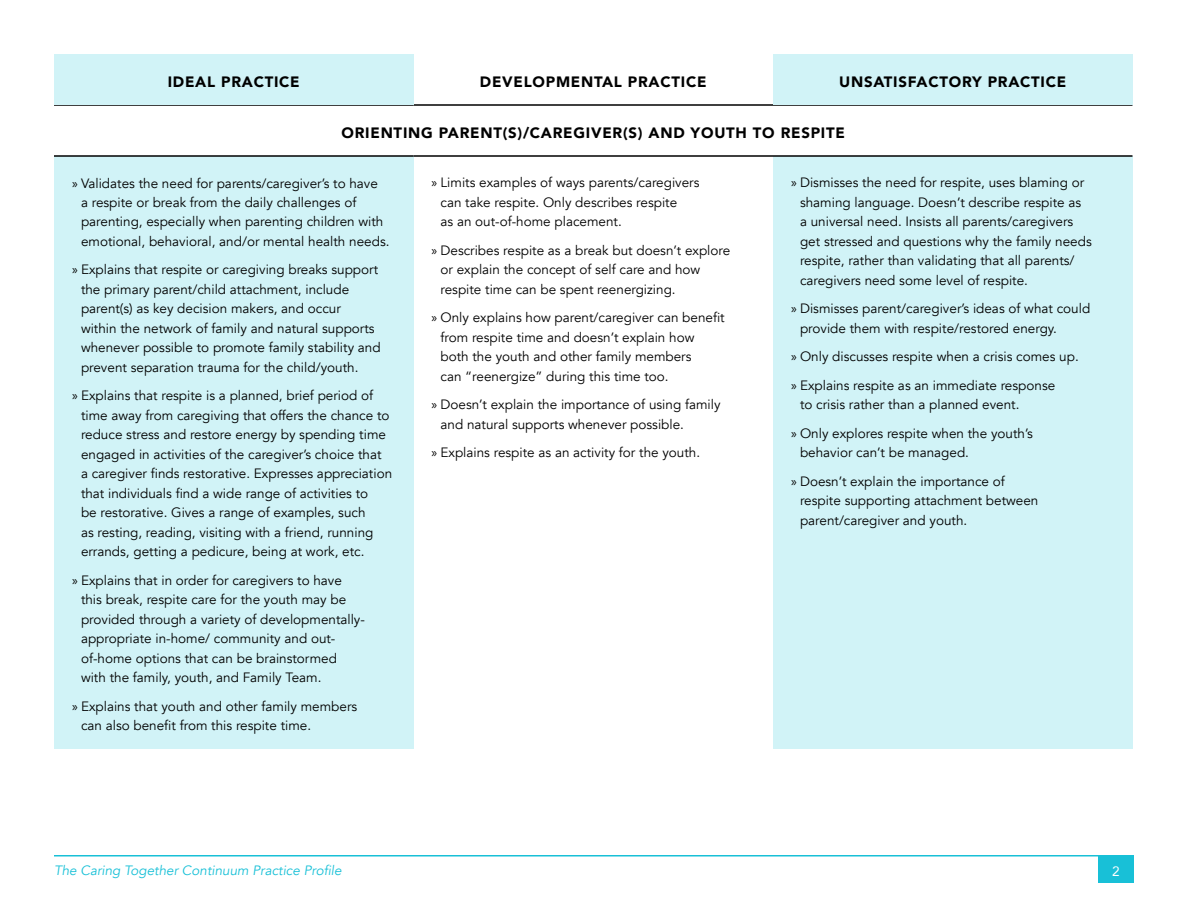
<style>
.page{position:relative;width:1188px;height:918px;background:#fff}
.page>*{position:absolute;margin:0;border:0;box-sizing:border-box;transform-origin:0 0}
.t1{font:900 15px "Avenir";letter-spacing:.05em;color:#000}
.t2{font:13.5px/19.5px "Avenir";color:#000}
.t3{font:italic 13.5px "Avenir";color:#18c0d7}
.t4{font:13.5px "Avenir";color:#fff}
.s1{font-family:"Myriad Pro"}
</style>
<div class="page">
<div style="left:54px;top:156px;width:360px;height:592px;background:#d1f3f7"></div>
<div style="left:773px;top:156px;width:359px;height:592px;background:#d1f3f7"></div>
<hr style="left:54px;top:155px;width:360px;height:2px;background:#000">
<hr style="left:414px;top:155px;width:359px;height:2px;background:#000">
<hr style="left:773px;top:155px;width:360px;height:2px;background:#000">
<hr style="left:54px;top:104px;width:360px;height:2px;background:#000">
<hr style="left:414px;top:104px;width:359px;height:2px;background:#000">
<hr style="left:773px;top:104px;width:360px;height:2px;background:#000">
<div style="left:773px;top:54px;width:359px;height:51px;background:#d1f3f7"></div>
<div style="left:54px;top:54px;width:360px;height:51px;background:#d1f3f7"></div>
<hr style="left:54px;top:855px;width:1080px;height:1px;background:#18c0d7">
<div style="left:1098px;top:856px;width:36px;height:28px;background:#18c0d7"></div>
<p class="t1" style="left:168px;top:69px;width:133px">IDEAL PRACTICE</p>
<p class="t1" style="left:480px;top:69px;width:228px">DEVELOPMENTAL PRACTICE</p>
<p class="t1" style="left:839px;top:69px;width:229px">UNSATISFACTORY PRACTICE</p>
<p class="t1" style="left:342px;top:120px;width:505px">ORIENTING PARENT(S)/CAREGIVER(S) AND YOUTH TO RESPITE</p>
<p class="t2" style="left:81px;top:173px;width:310px;text-indent:-9px"><span class="s1">»</span> Validates the need for parents/caregiver’s to have<br>a respite or break from the daily challenges of parenting, especially when parenting children with emotional, behavioral, and/or mental health needs.</p>
<p class="t2" style="left:81px;top:260px;width:301px;text-indent:-9px"><span class="s1">»</span> Explains that respite or caregiving breaks support the primary parent/child attachment, include parent(s) as key decision makers, and occur<br>within the network of family and natural supports whenever possible to promote family stability and prevent separation trauma for the child/youth.</p>
<p class="t2" style="left:81px;top:386px;width:313px;text-indent:-9px"><span class="s1">»</span> Explains that respite is a planned, brief period of time away from caregiving that offers the chance to reduce stress and restore energy by spending time engaged in activities of the caregiver’s choice that<br>a caregiver finds restorative. Expresses appreciation that individuals find a wide range of activities to<br>be restorative. Gives a range of examples, such<br>as resting, reading, visiting with a friend, running errands, getting a pedicure, being at work, etc.</p>
<p class="t2" style="left:81px;top:571px;width:285px;text-indent:-9px"><span class="s1">»</span> Explains that in order for caregivers to have this break, respite care for the youth may be provided through a variety of developmentally&shy;appropriate in-home/ community and out&shy;of-home options that can be brainstormed with the family, youth, and Family Team.</p>
<p class="t2" style="left:72px;top:697px;width:287px"><span class="s1">»</span> Explains that youth and other family members</p>
<p class="t2" style="left:81px;top:716px;width:232px">can also benefit from this respite time.</p>
<p class="t2" style="left:441px;top:173px;width:260px;text-indent:-9px"><span class="s1">»</span> Limits examples of ways parents/caregivers can take respite. Only describes respite<br>as an out-of-home placement.</p>
<p class="t2" style="left:441px;top:241px;width:291px;text-indent:-9px"><span class="s1">»</span> Describes respite as a break but doesn’t explore or explain the concept of self care and how respite time can be spent reenergizing.</p>
<p class="t2" style="left:432px;top:308px;width:295px"><span class="s1">»</span> Only explains how parent/caregiver can benefit</p>
<p class="t2" style="left:441px;top:328px;width:256px">from respite time and doesn’t explain how both the youth and other family members can “reenergize” during this time too.</p>
<p class="t2" style="left:441px;top:395px;width:282px;text-indent:-9px"><span class="s1">»</span> Doesn’t explain the importance of using family and natural supports whenever possible.</p>
<p class="t2" style="left:432px;top:443px;width:270px"><span class="s1">»</span> Explains respite as an activity for the youth.</p>
<p class="t2" style="left:800px;top:173px;width:293px;text-indent:-9px"><span class="s1">»</span> Dismisses the need for respite, uses blaming or shaming language. Doesn’t describe respite as<br>a universal need. Insists all parents/caregivers get stressed and questions why the family needs respite, rather than validating that all parents/ caregivers need some level of respite.</p>
<p class="t2" style="left:800px;top:299px;width:292px;text-indent:-9px"><span class="s1">»</span> Dismisses parent/caregiver’s ideas of what could provide them with respite/restored energy.</p>
<p class="t2" style="left:791px;top:347px;width:289px"><span class="s1">»</span> Only discusses respite when a crisis comes up.</p>
<p class="t2" style="left:800px;top:376px;width:257px;text-indent:-9px"><span class="s1">»</span> Explains respite as an immediate response to crisis rather than a planned event.</p>
<p class="t2" style="left:800px;top:424px;width:234px;text-indent:-9px"><span class="s1">»</span> Only explores respite when the youth’s behavior can’t be managed.</p>
<p class="t2" style="left:800px;top:472px;width:240px;text-indent:-9px"><span class="s1">»</span> Doesn’t explain the importance of respite supporting attachment between parent/caregiver and youth.</p>
<p class="t3" style="left:54px;top:862px;width:289px">The Caring Together Continuum Practice Profile</p>
<p class="t4" style="left:1112px;top:860px;width:9px">2</p>
</div>
